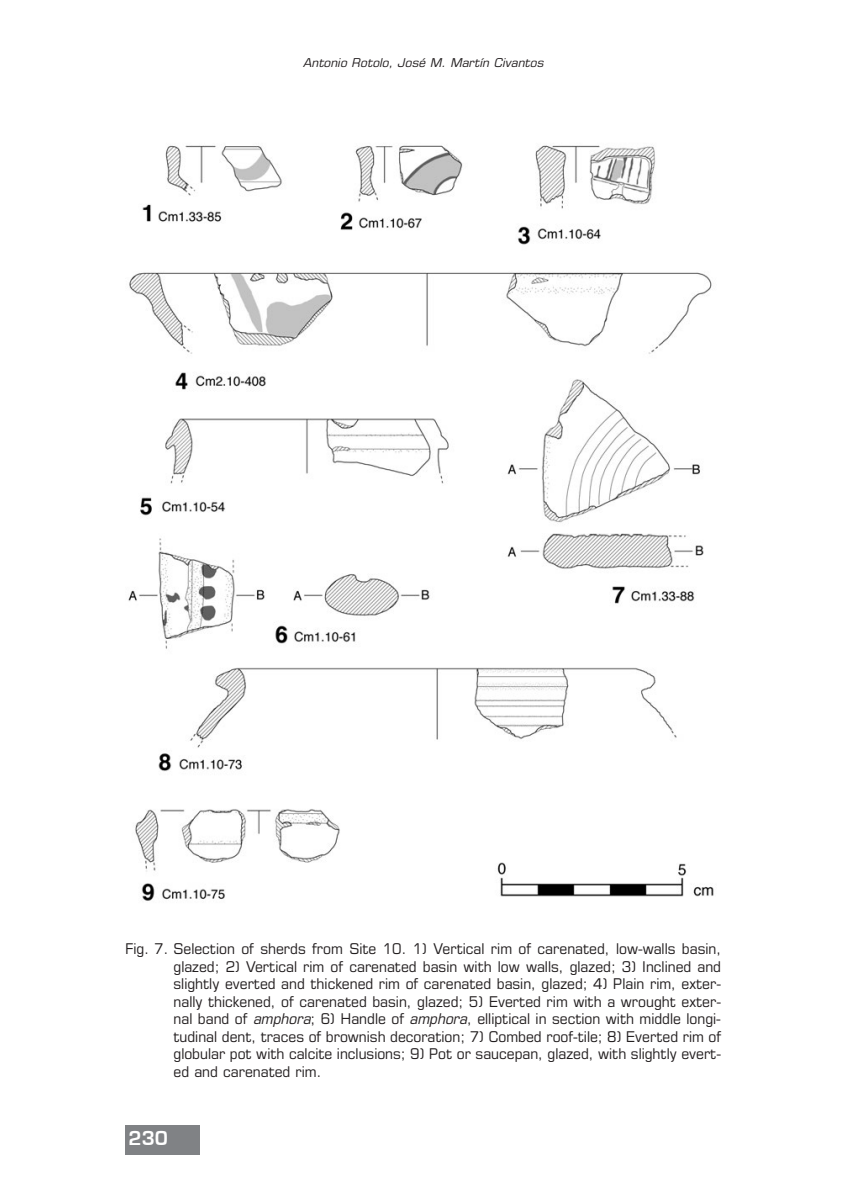
<style>
.page{position:relative;width:845px;height:1192px;background:#fff}
.page>*{position:absolute;margin:0;border:0;box-sizing:border-box;transform-origin:0 0}
.t1{font:700 21px "Eurostile";color:#fff}
.t2{font:14.88px/17.5px "Eurostile LT Pro";color:#231f20;text-align:justify;scale:.95 1}
.t3{font:italic 12.25px "Eurostile LT Pro";color:#231f20}
.s1{font-style:italic}
</style>
<div class="page">
<div style="left:125px;top:1124px;width:74px;height:30px;background:#808285"></div>
<img style="left:128px;top:145px;width:586px;height:756px">
<p class="t3" style="left:302px;top:58px;width:244px">Antonio Rotolo, José M. Martín Civantos</p>
<p class="t2" style="left:173px;top:941px;width:577px;text-indent:-48px">Fig. 7. Selection of sherds from Site 10. 1) Vertical rim of carenated, low-walls basin, glazed; 2) Vertical rim of carenated basin with low walls, glazed; 3) Inclined and slightly everted and thickened rim of carenated basin, glazed; 4) Plain rim, exter&shy;nally thickened, of carenated basin, glazed; 5) Everted rim with a wrought exter&shy;nal band of <span class="s1">amphora</span>; 6) Handle of <span class="s1">amphora</span>, elliptical in section with middle longi&shy;tudinal dent, traces of brownish decoration; 7) Combed roof-tile; 8) Everted rim of globular pot with calcite inclusions; 9) Pot or saucepan, glazed, with slightly evert&shy;ed and carenated rim.</p>
<p class="t1" style="left:129px;top:1127px;width:41px">230</p>
</div>
